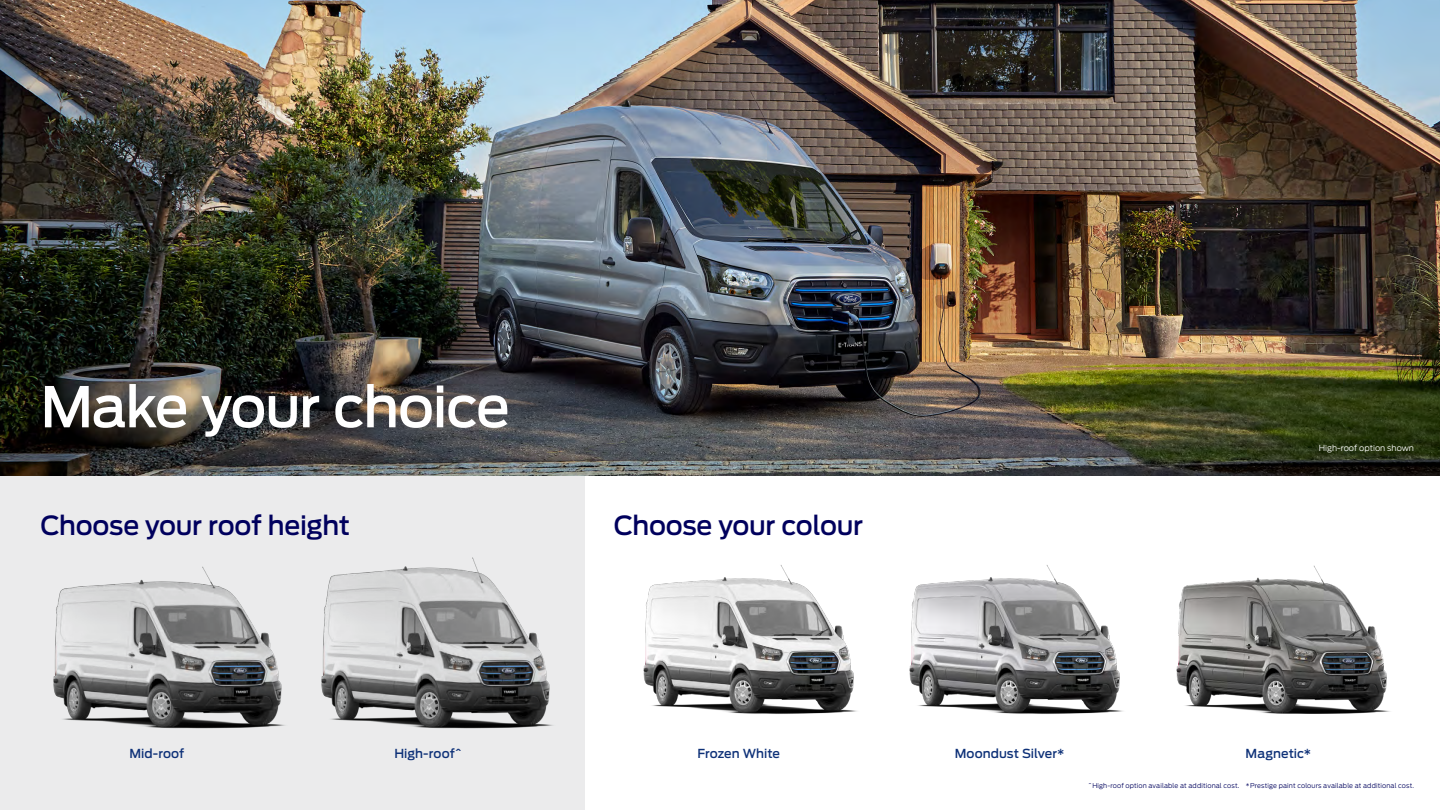
<style>
.page{position:relative;width:1440px;height:810px;background:#fff}
.page>*{position:absolute;margin:0;border:0;box-sizing:border-box;transform-origin:0 0}
.t1{font:500 55.8px "Ford Antenna";letter-spacing:-.025em;color:#fff}
.t2{font:500 26.25px "Ford Antenna";letter-spacing:-.015em;color:#00005d}
.t3{font:500 12.38px "Ford Antenna";color:#0e3178}
.t4{font:300 8.25px "Ford Antenna";color:#fff}
.t5{font:300 6.52px "Ford Antenna";letter-spacing:.015em;color:#00035d}
</style>
<div class="page">
<div style="left:0;top:475px;width:585px;height:335px;background:#ebebec"></div>
<img style="left:0;top:0;width:1440px;height:475px">
<img style="left:643px;top:565px;width:214px;height:149px">
<img style="left:909px;top:565px;width:214px;height:149px">
<img style="left:1176px;top:565px;width:214px;height:149px">
<img style="left:53px;top:566px;width:232px;height:163px">
<img style="left:321px;top:557px;width:232px;height:172px">
<h1 class="t1" style="left:40px;top:358px;width:471px">Make your choice</h1>
<h2 class="t2" style="left:40px;top:503px;width:311px">Choose your roof height</h2>
<h2 class="t2" style="left:614px;top:503px;width:251px">Choose your colour</h2>
<p class="t4" style="left:1319px;top:441px;width:97px">High-roof option shown</p>
<h3 class="t3" style="left:130px;top:743px;width:56px">Mid-roof</h3>
<h3 class="t3" style="left:395px;top:743px;width:69px">High-roof^</h3>
<h3 class="t3" style="left:697px;top:743px;width:84px">Frozen White</h3>
<h3 class="t3" style="left:955px;top:743px;width:111px">Moondust Silver*</h3>
<h3 class="t3" style="left:1246px;top:743px;width:67px">Magnetic*</h3>
<p class="t5" style="left:1088px;top:780px;width:327px">^High-roof option available at additional cost. *Prestige paint colours available at additional cost.</p>
</div>
